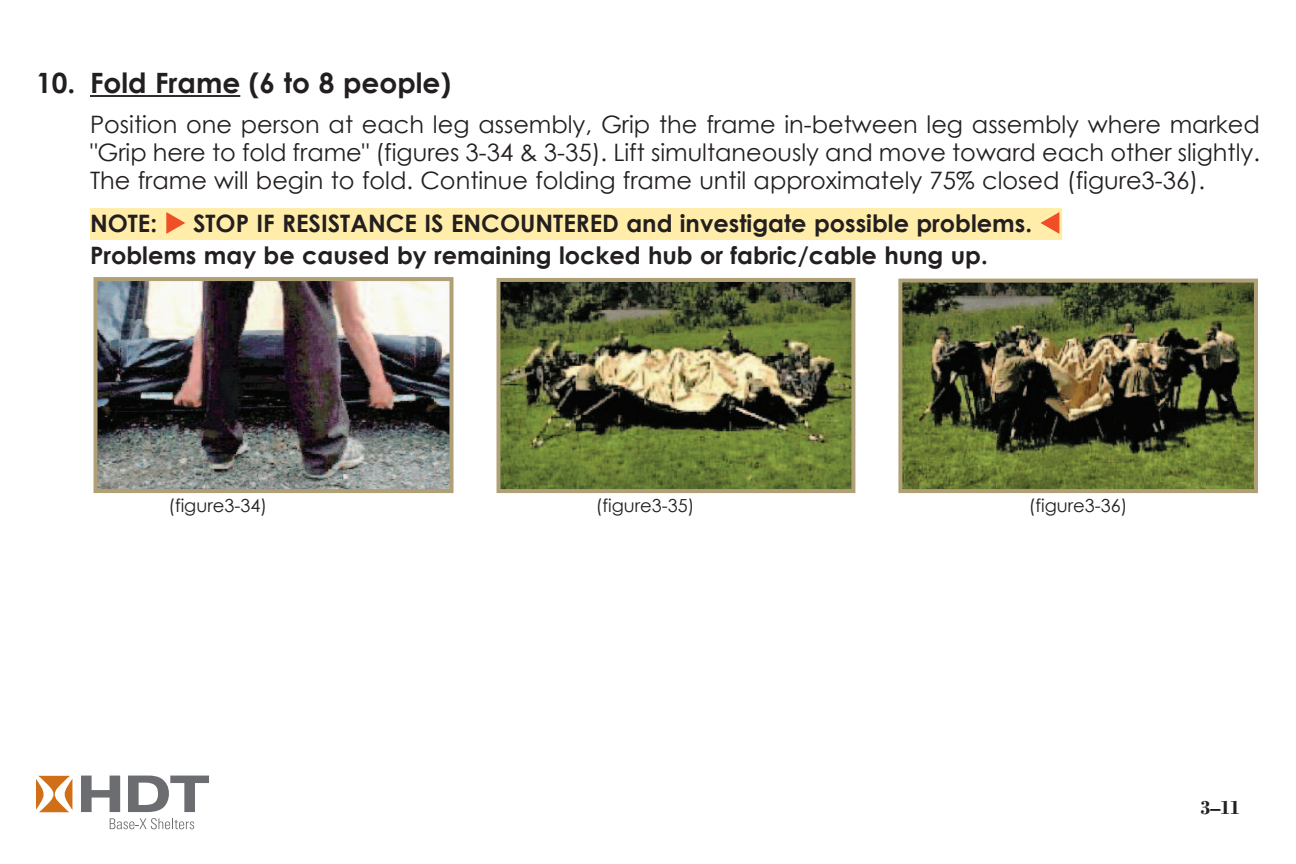
<style>
.page{position:relative;width:1296px;height:864px;background:#fff}
.page>*{position:absolute;margin:0;border:0;box-sizing:border-box;transform-origin:0 0}
.t1{font:700 28px "Century Gothic";color:#231f20}
.t2{font:24px/28px "Century Gothic";color:#231f20;text-align:justify}
.t3{font:700 24px/31.6px "Century Gothic";color:#231f20}
.t4{font:700 20px "Bodoni";color:#231f20}
.t5{font:18px "Century Gothic";color:#231f20}
.s1{color:#f04e26}
</style>
<div class="page">
<svg style="left:81px;top:776px;width:39px;height:36px"></svg>
<svg style="left:128px;top:776px;width:81px;height:36px"></svg>
<svg style="left:36px;top:776px;width:36px;height:36px"></svg>
<svg style="left:110px;top:818px;width:84px;height:11px"></svg>
<hr style="left:90px;top:95px;width:150px;height:2px;background:#231f20">
<div style="left:90px;top:208px;width:972px;height:32px;background:#ffeda9"></div>
<img style="left:903px;top:284px;width:350px;height:204px">
<div style="left:898px;top:279px;width:360px;height:214px;border:4px solid #afa076"></div>
<img style="left:502px;top:283px;width:348px;height:205px">
<div style="left:497px;top:278px;width:358px;height:215px;border:4px solid #afa076"></div>
<img style="left:99px;top:282px;width:350px;height:206px">
<div style="left:94px;top:277px;width:360px;height:216px;border:4px solid #afa076"></div>
<p class="t1" style="left:36px;top:65px;width:417px">10. Fold Frame (6 to 8 people)</p>
<p class="t2" style="left:90px;top:109px;width:1172px">Position one person at each leg assembly, Grip the frame in-between leg assembly where marked "Grip here to fold frame" (figures 3-34 &amp; 3-35). Lift simultaneously and move toward each other slightly.<br>The frame will begin to fold. Continue folding frame until approximately 75% closed (figure3-36).</p>
<p class="t3" style="left:90px;top:207px;width:972px">NotE: <span class="s1">◆</span> StoP IF RESIStANCE IS ENCoUNtERED and investigate possible problems. <span class="s1">▼<br></span>Problems may be caused by remaining locked hub or fabric/cable hung up.</p>
<p class="t5" style="left:168px;top:493px;width:100px">(figure3-34)</p>
<p class="t5" style="left:596px;top:493px;width:100px">(figure3-35)</p>
<p class="t5" style="left:1029px;top:493px;width:100px">(figure3-36)</p>
<p class="t4" style="left:1201px;top:796px;width:41px">3–11</p>
</div>
